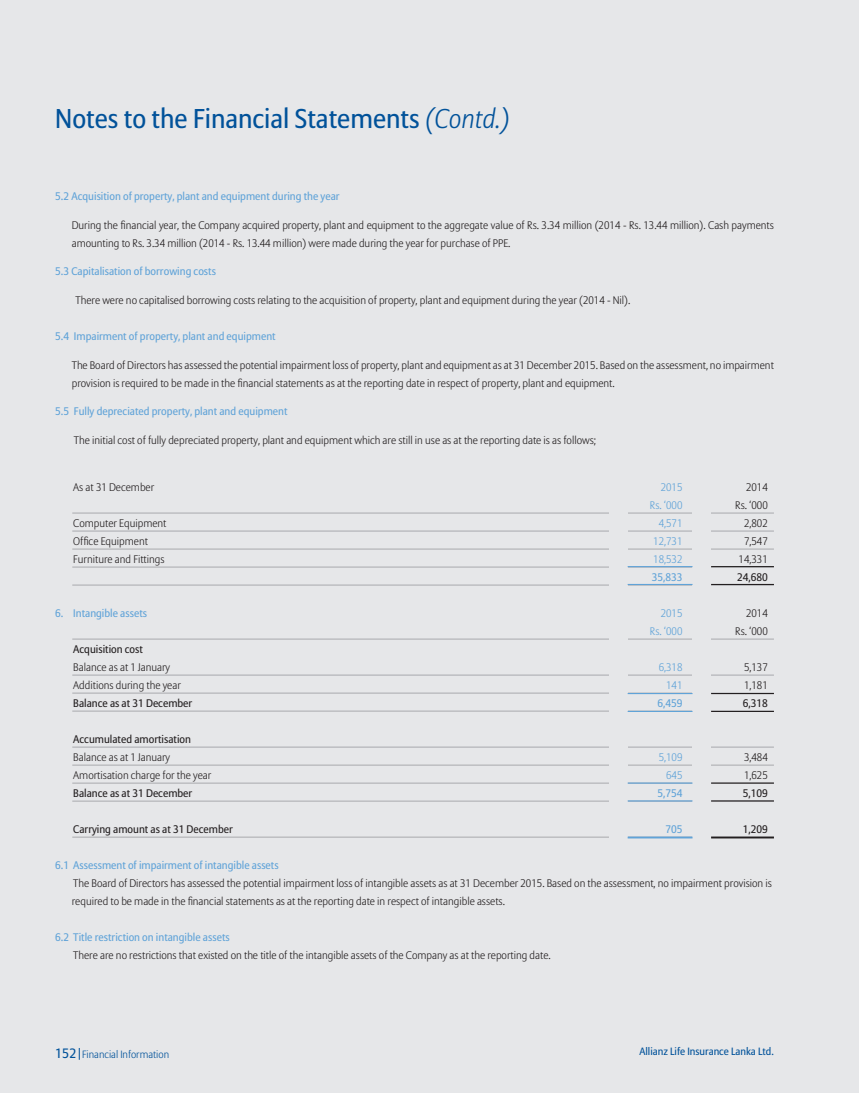
<style>
.page{position:relative;width:859px;height:1093px;background:#e6e7e9}
.page>*{position:absolute;margin:0;border:0;box-sizing:border-box;transform-origin:0 0}
.t1{font:27px "Allianz Sans";color:#01529a}
.Ind_1{font:300 10.95px/18px "Allianz Sans";color:#231f20}
.notes_bodycopy{font:300 10.95px/18px "Allianz Sans";color:#231f20}
.notes_new{font:300 10.95px "Allianz Sans";color:#231f20}
.Ind_1-2{font:10.95px "Allianz Sans";color:#60a3d8}
.notes_new_no_line{font:300 10.95px/18px "Allianz Sans";color:#231f20}
.notes_new-2{font:10.95px "Allianz Sans";color:#231f20}
.notes_new-3{font:300 10.95px "Allianz Sans";color:#60a3d8}
.notes_new_no_line-2{font:10.95px "Allianz Sans";color:#60a3d8}
.notes_new-4{font:10.95px "Allianz Sans";color:#60a3d8}
.notes_new_no_line-3{font:10.95px "Allianz Sans";color:#231f20}
.t2{font:10.5px "Allianz Sans";color:#01529a}
.t3{font:300 10.5px "Allianz Sans";color:#01529a}
.s1{font-weight:300;font-style:italic}
.s2{font-weight:400;color:#60a3d8}
.s3{font-weight:400;font-size:13.5px}
</style>
<div class="page">
<svg style="left:79px;top:1048px;width:1px;height:12px"></svg>
<hr style="left:72px;top:513px;width:702px;height:1px;background:#a8a9ad">
<hr style="left:72px;top:531px;width:702px;height:1px;background:#a8a9ad">
<hr style="left:72px;top:549px;width:702px;height:1px;background:#a8a9ad">
<hr style="left:72px;top:567px;width:702px;height:1px;background:#a8a9ad">
<hr style="left:72px;top:585px;width:702px;height:1px;background:#a8a9ad">
<hr style="left:72px;top:639px;width:702px;height:1px;background:#a8a9ad">
<hr style="left:72px;top:675px;width:702px;height:1px;background:#a8a9ad">
<hr style="left:72px;top:693px;width:702px;height:1px;background:#a8a9ad">
<hr style="left:72px;top:711px;width:702px;height:1px;background:#a8a9ad">
<hr style="left:72px;top:747px;width:702px;height:1px;background:#a8a9ad">
<hr style="left:72px;top:765px;width:702px;height:1px;background:#a8a9ad">
<hr style="left:72px;top:783px;width:702px;height:1px;background:#a8a9ad">
<hr style="left:72px;top:801px;width:702px;height:1px;background:#a8a9ad">
<hr style="left:72px;top:837px;width:702px;height:1px;background:#a8a9ad">
<div style="left:692px;top:463px;width:19px;height:381px;background:#e6e7e9"></div>
<div style="left:609px;top:463px;width:19px;height:381px;background:#e6e7e9"></div>
<hr style="left:628px;top:566px;width:64px;height:1px;background:#60a3d8">
<hr style="left:711px;top:566px;width:63px;height:1px;background:#231f20">
<hr style="left:628px;top:584px;width:64px;height:1px;background:#60a3d8">
<hr style="left:711px;top:584px;width:63px;height:1px;background:#231f20">
<hr style="left:628px;top:693px;width:64px;height:1px;background:#60a3d8">
<hr style="left:711px;top:693px;width:63px;height:1px;background:#231f20">
<hr style="left:628px;top:711px;width:64px;height:1px;background:#60a3d8">
<hr style="left:711px;top:711px;width:63px;height:1px;background:#231f20">
<hr style="left:628px;top:782px;width:64px;height:1px;background:#60a3d8">
<hr style="left:711px;top:782px;width:63px;height:1px;background:#231f20">
<hr style="left:628px;top:800px;width:64px;height:1px;background:#60a3d8">
<hr style="left:711px;top:800px;width:63px;height:1px;background:#231f20">
<hr style="left:628px;top:836px;width:64px;height:2px;background:#60a3d8">
<hr style="left:711px;top:836px;width:63px;height:2px;background:#231f20">
<p class="t1" style="left:55px;top:102px;width:456px">Notes to the Financial Statements <span class="s1">(Contd.)</span></p>
<p class="Ind_1-2" style="left:55px;top:190px;width:286px">5.2 Acquisition of property, plant and equipment during the year</p>
<p class="Ind_1" style="left:72px;top:216px;width:704px">During the financial year, the Company acquired property, plant and equipment to the aggregate value of Rs. 3.34 million (2014 - Rs. 13.44 million). Cash payments amounting to Rs. 3.34 million (2014 - Rs. 13.44 million) were made during the year for purchase of PPE.</p>
<p class="Ind_1-2" style="left:55px;top:265px;width:162px">5.3 Capitalisation of borrowing costs</p>
<p class="notes_bodycopy" style="left:75px;top:292px;width:556px">There were no capitalised borrowing costs relating to the acquisition of property, plant and equipment during the year (2014 - Nil).</p>
<p class="Ind_1-2" style="left:55px;top:330px;width:222px">5.4 Impairment of property, plant and equipment</p>
<p class="Ind_1" style="left:72px;top:356px;width:704px">The Board of Directors has assessed the potential impairment loss of property, plant and equipment as at 31 December 2015. Based on the assessment, no impairment provision is required to be made in the financial statements as at the reporting date in respect of property, plant and equipment.</p>
<p class="Ind_1-2" style="left:55px;top:405px;width:234px">5.5 Fully depreciated property, plant and equipment</p>
<p class="Ind_1" style="left:74px;top:432px;width:524px">The initial cost of fully depreciated property, plant and equipment which are still in use as at the reporting date is as follows;</p>
<p class="notes_new" style="left:73px;top:480px;width:82px">As at 31 December</p>
<p class="notes_new-3" style="left:661px;top:480px;width:23px">2015</p>
<p class="notes_new" style="left:746px;top:480px;width:23px">2014</p>
<p class="notes_new-3" style="left:650px;top:498px;width:34px">Rs. ‘000</p>
<p class="notes_new" style="left:735px;top:498px;width:34px">Rs. ‘000</p>
<p class="notes_new" style="left:73px;top:516px;width:95px">Computer Equipment</p>
<p class="notes_new-3" style="left:659px;top:516px;width:25px">4,571</p>
<p class="notes_new" style="left:744px;top:516px;width:25px">2,802</p>
<p class="notes_new" style="left:73px;top:534px;width:76px">Office Equipment</p>
<p class="notes_new-3" style="left:653px;top:534px;width:31px">12,731</p>
<p class="notes_new" style="left:744px;top:534px;width:25px">7,547</p>
<p class="notes_new" style="left:73px;top:552px;width:93px">Furniture and Fittings</p>
<p class="notes_new-3" style="left:653px;top:552px;width:31px">18,532</p>
<p class="notes_new" style="left:738px;top:552px;width:31px">14,331</p>
<p class="notes_new-4" style="left:652px;top:570px;width:32px">35,833</p>
<p class="notes_new-2" style="left:737px;top:570px;width:32px">24,680</p>
<p class="notes_new-4" style="left:55px;top:606px;width:93px">6. Intangible assets</p>
<p class="notes_new-3" style="left:661px;top:606px;width:23px">2015</p>
<p class="notes_new" style="left:746px;top:606px;width:23px">2014</p>
<p class="notes_new-3" style="left:650px;top:624px;width:34px">Rs. ‘000</p>
<p class="notes_new" style="left:735px;top:624px;width:34px">Rs. ‘000</p>
<p class="notes_new_no_line-3" style="left:73px;top:642px;width:71px">Acquisition cost</p>
<p class="notes_new" style="left:73px;top:660px;width:98px">Balance as at 1 January</p>
<p class="notes_new-3" style="left:659px;top:660px;width:25px">6,318</p>
<p class="notes_new" style="left:744px;top:660px;width:25px">5,137</p>
<p class="notes_new" style="left:73px;top:678px;width:109px">Additions during the year</p>
<p class="notes_new-3" style="left:666px;top:678px;width:18px">141</p>
<p class="notes_new" style="left:744px;top:678px;width:25px">1,181</p>
<p class="notes_new-2" style="left:73px;top:696px;width:121px">Balance as at 31 December</p>
<p class="notes_new-4" style="left:657px;top:696px;width:27px">6,459</p>
<p class="notes_new-2" style="left:743px;top:696px;width:27px">6,318</p>
<p class="notes_new-2" style="left:73px;top:732px;width:119px">Accumulated amortisation</p>
<p class="notes_new" style="left:73px;top:750px;width:98px">Balance as at 1 January</p>
<p class="notes_new-3" style="left:659px;top:750px;width:25px">5,109</p>
<p class="notes_new" style="left:744px;top:750px;width:25px">3,484</p>
<p class="notes_new" style="left:73px;top:768px;width:140px">Amortisation charge for the year</p>
<p class="notes_new-3" style="left:666px;top:768px;width:18px">645</p>
<p class="notes_new" style="left:744px;top:768px;width:25px">1,625</p>
<p class="notes_new-2" style="left:73px;top:786px;width:121px">Balance as at 31 December</p>
<p class="notes_new-4" style="left:657px;top:786px;width:27px">5,754</p>
<p class="notes_new-2" style="left:743px;top:786px;width:27px">5,109</p>
<p class="notes_new-2" style="left:73px;top:822px;width:161px">Carrying amount as at 31 December</p>
<p class="notes_new-4" style="left:665px;top:822px;width:19px">705</p>
<p class="notes_new-2" style="left:743px;top:822px;width:27px">1,209</p>
<p class="notes_new_no_line-2" style="left:55px;top:858px;width:225px">6.1 Assessment of impairment of intangible assets</p>
<p class="notes_bodycopy" style="left:72px;top:874px;width:702px">The Board of Directors has assessed the potential impairment loss of intangible assets as at 31 December 2015. Based on the assessment, no impairment provision is required to be made in the financial statements as at the reporting date in respect of intangible assets.</p>
<p class="notes_new_no_line" style="left:73px;top:928px;width:479px;text-indent:-18px"><span class="s2">6.2 Title restriction on intangible assets<br></span>There are no restrictions that existed on the title of the intangible assets of the Company as at the reporting date.</p>
<p class="t3" style="left:55px;top:1048px;width:115px"><span class="s3">152</span> Financial Information</p>
<p class="t2" style="left:639px;top:1044px;width:136px">Allianz Life Insurance Lanka Ltd.</p>
</div>
